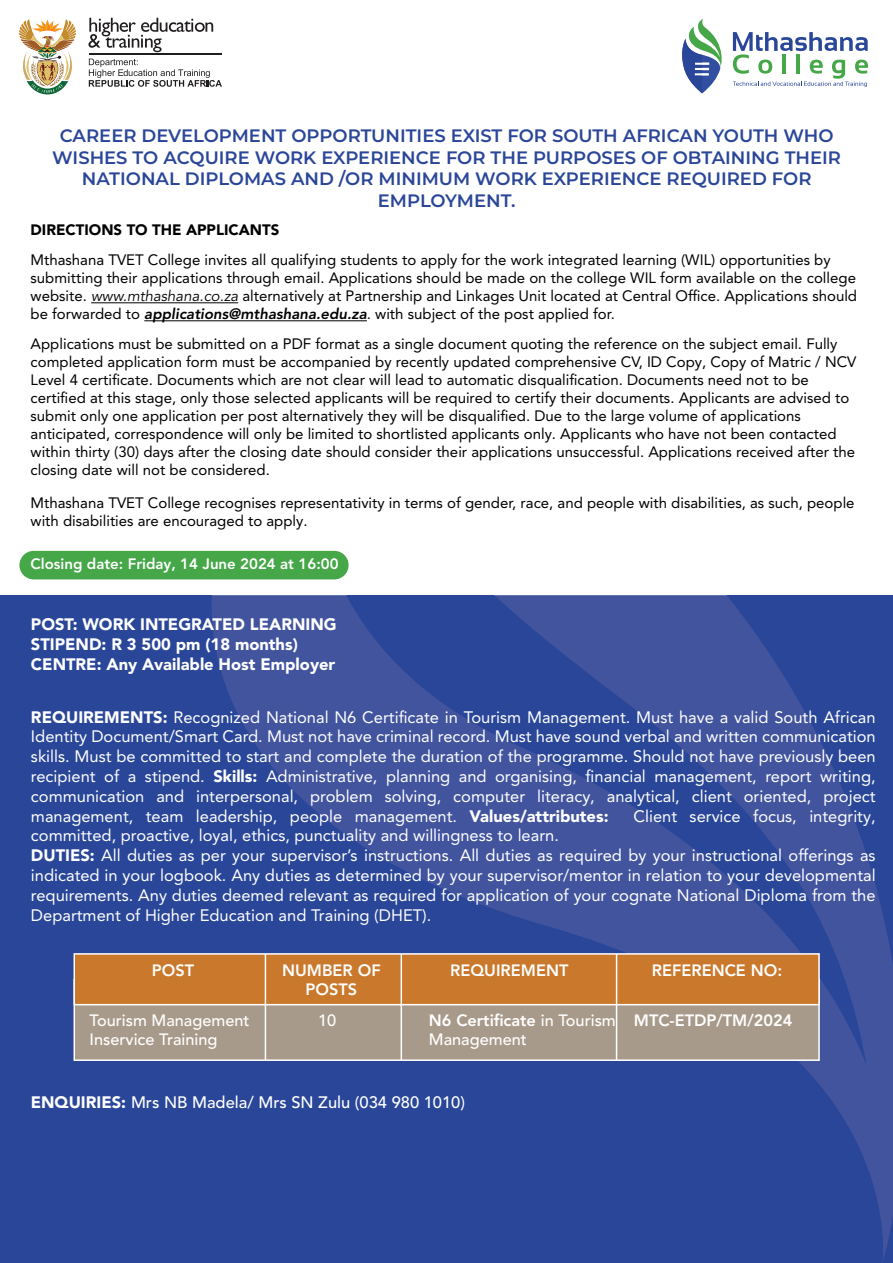
<style>
.page{position:relative;width:893px;height:1263px;background:#fff}
.page>*{position:absolute;margin:0;border:0;box-sizing:border-box;transform-origin:0 0}
.t1{font:600 18px/21.6px "Montserrat";color:#2a4698;text-align:center}
.t2{font:16.5px/19.8px "Avenir LT Pro";color:#fff;text-align:justify}
.t3{font:900 16.5px/19.8px "Avenir LT Pro";color:#fff}
.t4{font:500 16.5px "Avenir LT Pro";color:#fff}
.t5{font:500 16.35px/19.6px "Avenir LT Pro";color:#fff}
.t6{font:800 16.35px/19.6px "Avenir LT Pro";color:#fff;text-align:center}
.t7{font:15px/18px "Avenir LT Pro";color:#000}
.t8{font:800 15px "Avenir LT Pro";color:#fff}
.t9{font:900 15px "Avenir LT Pro";color:#000}
.s1{font-style:italic}
.s2{font-weight:800;font-style:italic}
.s3{font-weight:900}
.s4{font-weight:800}
</style>
<div class="page">
<div style="left:0;top:595px;width:893px;height:668px;background:#2a4698"></div>
<svg style="left:211px;top:595px;width:682px;height:664px"></svg>
<svg style="left:19px;top:19px;width:57px;height:75px"></svg>
<svg style="left:88px;top:18px;width:125px;height:34px"></svg>
<svg style="left:89px;top:59px;width:133px;height:28px"></svg>
<hr style="left:89px;top:53px;width:132px;height:1px;background:#201d1e">
<svg style="left:682px;top:19px;width:40px;height:74px"></svg>
<svg style="left:733px;top:32px;width:135px;height:55px"></svg>
<div style="left:19px;top:551px;width:330px;height:28px;background:#45a748;border-radius:14px"></div>
<div style="left:74px;top:979px;width:746px;height:82px;background:#a89a8a;border:2px solid #fff"></div>
<div style="left:74px;top:953px;width:746px;height:52px;background:#ca782c;border:2px solid #fff"></div>
<hr style="left:265px;top:954px;width:1px;height:107px;background:#fff">
<hr style="left:401px;top:954px;width:1px;height:107px;background:#fff">
<hr style="left:616px;top:954px;width:1px;height:107px;background:#fff">
<hr style="left:91px;top:302px;width:147px;height:1px;background:#000">
<hr style="left:144px;top:320px;width:223px;height:1px;background:#000">
<p class="t1" style="left:52px;top:124px;width:790px">CAREER DEVELOPMENT OPPORTUNITIES EXIST FOR SOUTH AFRICAN YOUTH WHO WISHES TO ACQUIRE WORK EXPERIENCE FOR THE PURPOSES OF OBTAINING THEIR NATIONAL DIPLOMAS AND /OR MINIMUM WORK EXPERIENCE REQUIRED FOR EMPLOYMENT.</p>
<p class="t9" style="left:31px;top:221px;width:250px">DIRECTIONS TO THE APPLICANTS</p>
<p class="t7" style="left:31px;top:251px;width:828px">Mthashana TVET College invites all qualifying students to apply for the work integrated learning (WIL) opportunities by submitting their applications through email. Applications should be made on the college WIL form available on the college website. <span class="s1">www.mthashana.co.za</span> alternatively at Partnership and Linkages Unit located at Central Office. Applications should be forwarded to <span class="s2">applications@mthashana.edu.za</span>. with subject of the post applied for.</p>
<p class="t7" style="left:31px;top:335px;width:827px">Applications must be submitted on a PDF format as a single document quoting the reference on the subject email. Fully completed application form must be accompanied by recently updated comprehensive CV, ID Copy, Copy of Matric / NCV Level 4 certificate. Documents which are not clear will lead to automatic disqualification. Documents need not to be certified at this stage, only those selected applicants will be required to certify their documents. Applicants are advised to submit only one application per post alternatively they will be disqualified. Due to the large volume of applications anticipated, correspondence will only be limited to shortlisted applicants only. Applicants who have not been contacted within thirty (30) days after the closing date should consider their applications unsuccessful. Applications received after the closing date will not be considered.</p>
<p class="t7" style="left:31px;top:494px;width:825px">Mthashana TVET College recognises representativity in terms of gender, race, and people with disabilities, as such, people with disabilities are encouraged to apply.</p>
<p class="t8" style="left:31px;top:555px;width:309px">Closing date: Friday, 14 June 2024 at 16:00</p>
<p class="t3" style="left:31px;top:615px;width:307px">POST: WORK INTEGRATED LEARNING<br>STIPEND: R 3 500 pm (18 months)<br>CENTRE: Any Available Host Employer</p>
<p class="t2" style="left:31px;top:707px;width:846px"><span class="s3">REQUIREMENTS:</span> Recognized National N6 Certificate in Tourism Management. Must have a valid South African Identity Document/Smart Card. Must not have criminal record. Must have sound verbal and written communication skills. Must be committed to start and complete the duration of the programme. Should not have previously been recipient of a stipend. <span class="s3">Skills:</span> Administrative, planning and organising, financial management, report writing, communication and interpersonal, problem solving, computer literacy, analytical, client oriented, project management, team leadership, people management. <span class="s3">Values/attributes:</span></p>
<p class="t2" style="left:633px;top:806px;width:244px">Client service focus, integrity,</p>
<p class="t2" style="left:31px;top:826px;width:846px;text-align:left">committed, proactive, loyal, ethics, punctuality and willingness to learn.<br><span class="s3">DUTIES:</span> All duties as per your supervisor’s instructions. All duties as required by your instructional offerings as indicated in your logbook. Any duties as determined by your supervisor/mentor in relation to your developmental requirements. Any duties deemed relevant as required for application of your cognate National Diploma from the Department of Higher Education and Training (DHET).</p>
<p class="t6" style="left:152px;top:960px;width:44px">POST</p>
<p class="t5" style="left:90px;top:1010px;width:162px">Tourism Management<br>Inservice Training</p>
<p class="t5" style="left:318px;top:1010px;width:20px">10</p>
<p class="t5" style="left:429px;top:1010px;width:189px"><span class="s4">N6 Certificate</span> in Tourism<br>Management</p>
<p class="t6" style="left:634px;top:1010px;width:160px">MTC-ETDP/TM/2024</p>
<p class="t6" style="left:282px;top:960px;width:100px">NUMBER OF<br>POSTS</p>
<p class="t6" style="left:450px;top:960px;width:120px">REQUIREMENT</p>
<p class="t6" style="left:652px;top:960px;width:132px">REFERENCE NO:</p>
<p class="t4" style="left:31px;top:1092px;width:436px"><span class="s3">ENQUIRIES:</span> Mrs NB Madela/ Mrs SN Zulu (034 980 1010)</p>
</div>
